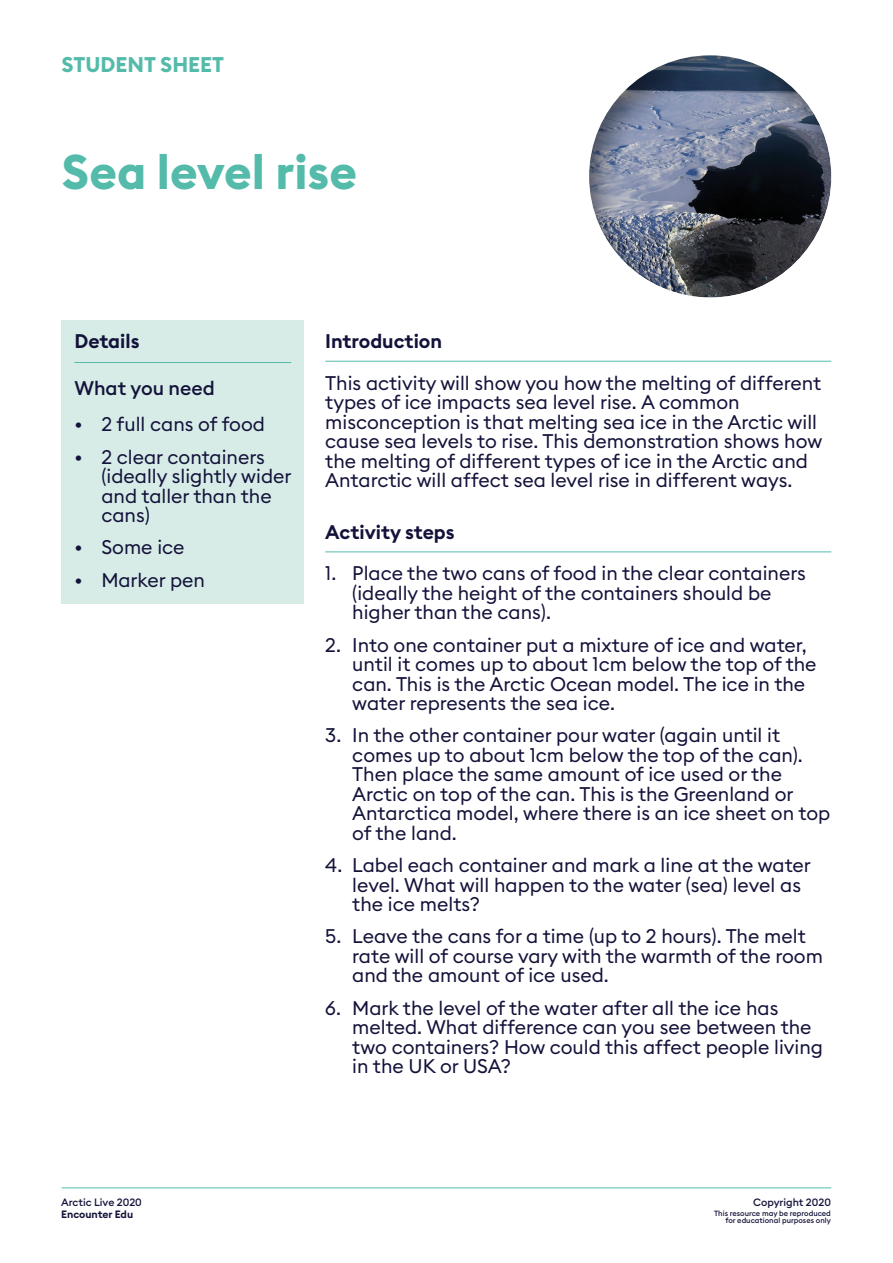
<style>
.page{position:relative;width:893px;height:1263px;background:#fff}
.page>*{position:absolute;margin:0;border:0;box-sizing:border-box;transform-origin:0 0}
.t1{font:700 48px "Euclid Square";color:#54bbab}
.t2{font:700 21px "Euclid Square";color:#54bbab}
.t3{font:19.5px/19.5px "Euclid Square";color:#13123a}
.t4{font:600 19.5px "Euclid Square";color:#13123a}
.t5{font:500 19.5px "Euclid Square";color:#13123a}
.t6{font:500 10.5px "Euclid Square";color:#13123a}
.t7{font:600 10.5px "Euclid Square";color:#13123a}
.t8{font:500 7.5px/7.5px "Euclid Square";color:#13123a;text-align:right}
</style>
<div class="page">
<hr style="left:62px;top:1187px;width:769px;height:1px;background:#54bbab">
<div style="left:62px;top:320px;width:242px;height:283px;background:#d7ece7"></div>
<hr style="left:74px;top:362px;width:217px;height:1px;background:#54bbab">
<div style="left:588px;top:53px;width:243px;height:246px;background:#000;opacity:.5"></div>
<hr style="left:325px;top:551px;width:506px;height:1px;background:#54bbab">
<hr style="left:325px;top:361px;width:506px;height:1px;background:#54bbab">
<p class="t2" style="left:62px;top:51px;width:164px">STUDENT SHEET</p>
<h1 class="t1" style="left:62px;top:142px;width:297px">Sea level rise</h1>
<p class="t4" style="left:74px;top:329px;width:67px">Details</p>
<p class="t5" style="left:74px;top:376px;width:142px">What you need</p>
<p class="t3" style="left:74px;top:414px;width:192px">• 2 full cans of food</p>
<p class="t3" style="left:101px;top:447px;width:192px;text-indent:-27px">• 2 clear containers (ideally slightly wider and taller than the cans)</p>
<p class="t3" style="left:74px;top:537px;width:112px">• Some ice</p>
<p class="t3" style="left:74px;top:570px;width:132px">• Marker pen</p>
<p class="t4" style="left:325px;top:329px;width:118px">Introduction</p>
<p class="t3" style="left:325px;top:373px;width:499px">This activity will show you how the melting of different types of ice impacts sea level rise. A common misconception is that melting sea ice in the Arctic will cause sea levels to rise. This demonstration shows how the melting of different types of ice in the Arctic and Antarctic will affect sea level rise in different ways.</p>
<p class="t4" style="left:325px;top:520px;width:131px">Activity steps</p>
<p class="t3" style="left:352px;top:564px;width:455px;text-indent:-27px">1. Place the two cans of food in the clear containers (ideally the height of the containers should be higher than the cans).</p>
<p class="t3" style="left:352px;top:635px;width:466px;text-indent:-27px">2. Into one container put a mixture of ice and water, until it comes up to about 1cm below the top of the can. This is the Arctic Ocean model. The ice in the water represents the sea ice.</p>
<p class="t3" style="left:352px;top:726px;width:480px;text-indent:-27px">3. In the other container pour water (again until it comes up to about 1cm below the top of the can).<br>Then place the same amount of ice used or the Arctic on top of the can. This is the Greenland or Antarctica model, where there is an ice sheet on top of the land.</p>
<p class="t3" style="left:352px;top:855px;width:460px;text-indent:-27px">4. Label each container and mark a line at the water level. What will happen to the water (sea) level as the ice melts?</p>
<p class="t3" style="left:352px;top:927px;width:472px;text-indent:-27px">5. Leave the cans for a time (up to 2 hours). The melt rate will of course vary with the warmth of the room and the amount of ice used.</p>
<p class="t3" style="left:352px;top:998px;width:472px;text-indent:-27px">6. Mark the level of the water after all the ice has melted. What difference can you see between the two containers? How could this affect people living in the UK or USA?</p>
<p class="t6" style="left:61px;top:1195px;width:82px">Arctic Live 2020</p>
<p class="t7" style="left:61px;top:1208px;width:73px">Encounter Edu</p>
<p class="t6" style="left:753px;top:1195px;width:79px">Copyright 2020</p>
<p class="t8" style="left:714px;top:1209px;width:118px">This resource may be reproduced for educational purposes only</p>
</div>
